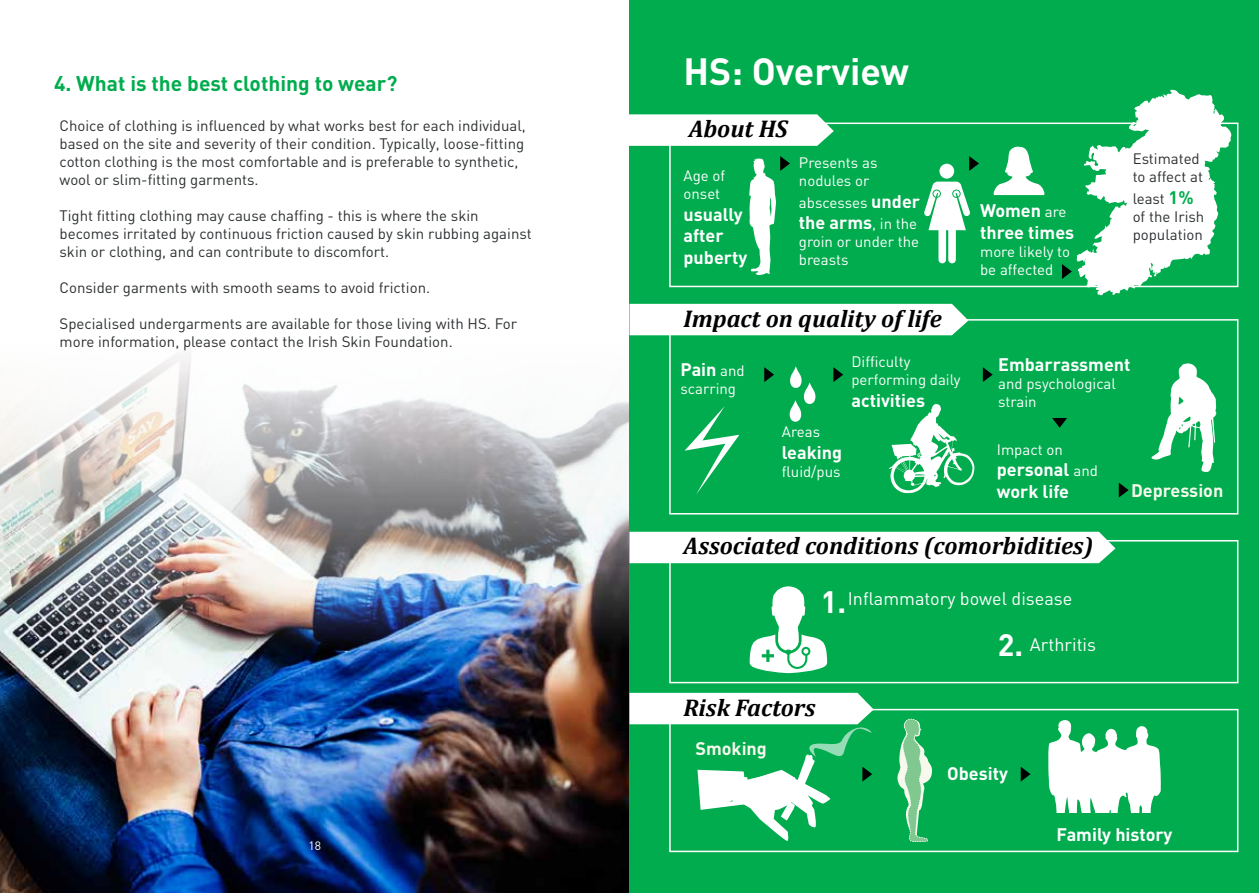
<style>
.page{position:relative;width:1259px;height:893px;background:#fff}
.page>*{position:absolute;margin:0;border:0;box-sizing:border-box;transform-origin:0 0}
.t1{font:700 37.5px "DIN";color:#fff}
.t2{font:700 30.6px "DIN";color:#fff}
.t3{font:italic 700 24.3px "Cambria";color:#000}
.t4{font:700 21px "DIN";color:#00ac4e}
.t5{font:700 18px/21.6px "DIN";color:#fff}
.t6{font:18px "DIN";color:#fff}
.t7{font:700 18px "DIN";color:#f6f9ec}
.t8{font:15px/18px "DIN";color:#2c2f31}
.t9{font:15px/18px "DIN";color:#fff}
.t10{font:12px "DIN";color:#fff}
.s1{font-weight:700;font-size:18px}
.s2{font-weight:400;font-size:15px}
.s3{font-weight:700;font-size:18px;color:#00ac4e}
.s4{font-weight:700;font-size:30.6px}
</style>
<div class="page">
<img style="left:0;top:355px;width:629px;height:538px">
<div style="left:629px;top:0;width:630px;height:893px;background:#00ac4e"></div>
<svg style="left:993px;top:146px;width:51px;height:49px"></svg>
<svg style="left:684px;top:406px;width:55px;height:88px"></svg>
<div style="left:939px;top:164px;width:15px;height:15px;background:#fff;border-radius:50%"></div>
<svg style="left:924px;top:182px;width:46px;height:81px"></svg>
<div style="left:932px;top:190px;width:8px;height:8px;border:1px solid #00ac4e;border-radius:50%"></div>
<div style="left:952px;top:190px;width:8px;height:8px;border:1px solid #00ac4e;border-radius:50%"></div>
<svg style="left:789px;top:366px;width:26px;height:56px"></svg>
<svg style="left:889px;top:404px;width:85px;height:90px"></svg>
<svg style="left:1151px;top:363px;width:65px;height:109px"></svg>
<svg style="left:749px;top:586px;width:78px;height:87px"></svg>
<svg style="left:629px;top:114px;width:205px;height:32px;background:#f0faf4"></svg>
<div style="left:629px;top:304px;width:338px;height:31px;background:#fff"></div>
<div style="left:629px;top:532px;width:486px;height:31px;background:#fff"></div>
<svg style="left:749px;top:156px;width:41px;height:120px"></svg>
<svg style="left:969px;top:156px;width:10px;height:15px"></svg>
<svg style="left:1062px;top:90px;width:170px;height:205px"></svg>
<svg style="left:764px;top:367px;width:10px;height:15px"></svg>
<svg style="left:833px;top:367px;width:10px;height:15px"></svg>
<svg style="left:983px;top:367px;width:9px;height:15px"></svg>
<svg style="left:1118px;top:483px;width:10px;height:14px"></svg>
<svg style="left:1052px;top:418px;width:15px;height:10px"></svg>
<svg style="left:1048px;top:720px;width:112px;height:93px"></svg>
<svg style="left:1020px;top:767px;width:10px;height:15px"></svg>
<div style="left:669px;top:123px;width:569px;height:164px;border:2px solid #fff"></div>
<div style="left:669px;top:319px;width:569px;height:195px;border:2px solid #fff"></div>
<div style="left:669px;top:540px;width:569px;height:143px;border:2px solid #fff"></div>
<div style="left:669px;top:709px;width:569px;height:143px;border:2px solid #fff"></div>
<svg style="left:629px;top:693px;width:244px;height:148px"></svg>
<svg style="left:897px;top:719px;width:35px;height:123px"></svg>
<h3 class="t4" style="left:54px;top:70px;width:345px">4. What is the best clothing to wear?</h3>
<p class="t8" style="left:60px;top:117px;width:468px">Choice of clothing is influenced by what works best for each individual, based on the site and severity of their condition. Typically, loose-fitting cotton clothing is the most comfortable and is preferable to synthetic, wool or slim-fitting garments.</p>
<p class="t8" style="left:60px;top:207px;width:474px">Tight fitting clothing may cause chaffing - this is where the skin becomes irritated by continuous friction caused by skin rubbing against skin or clothing, and can contribute to discomfort.</p>
<p class="t8" style="left:60px;top:279px;width:372px">Consider garments with smooth seams to avoid friction.</p>
<p class="t8" style="left:60px;top:315px;width:459px">Specialised undergarments are available for those living with HS. For more information, please contact the Irish Skin Foundation.</p>
<p class="t10" style="left:308px;top:838px;width:14px">18</p>
<h1 class="t1" style="left:683px;top:47px;width:227px">HS: Overview</h1>
<h3 class="t3" style="left:689px;top:112px;width:100px">About HS</h3>
<p class="t9" style="left:683px;top:167px;width:43px">Age of onset</p>
<p class="t5" style="left:683px;top:203px;width:65px">usually after puberty</p>
<p class="t9" style="left:799px;top:154px;width:80px">Presents as nodules or</p>
<p class="t9" style="left:799px;top:193px;width:123px">abscesses <span class="s1">under</span></p>
<p class="t5" style="left:799px;top:211px;width:120px">the arms<span class="s2">, in the</span></p>
<p class="t9" style="left:799px;top:233px;width:122px">groin or under the breasts</p>
<h3 class="t3" style="left:683px;top:302px;width:260px">Impact on quality of life</h3>
<p class="t5" style="left:680px;top:358px;width:66px">Pain <span class="s2">and</span></p>
<p class="t9" style="left:680px;top:379px;width:57px">scarring</p>
<p class="t9" style="left:782px;top:423px;width:40px">Areas</p>
<p class="t5" style="left:782px;top:441px;width:62px">leaking</p>
<p class="t9" style="left:782px;top:462px;width:60px">fluid/pus</p>
<p class="t9" style="left:851px;top:353px;width:111px">Difficulty performing daily</p>
<p class="t5" style="left:851px;top:389px;width:75px">activities</p>
<p class="t5" style="left:980px;top:199px;width:96px">Women <span class="s2">are </span>three times</p>
<p class="t9" style="left:980px;top:242px;width:91px">more likely to be affected</p>
<p class="t8" style="left:1132px;top:150px;width:72px">Estimated to affect at</p>
<p class="t8" style="left:1132px;top:189px;width:73px">least <span class="s3">1% </span>of the Irish population</p>
<p class="t5" style="left:998px;top:353px;width:134px">Embarrassment</p>
<p class="t9" style="left:998px;top:374px;width:119px">and psychological strain</p>
<p class="t9" style="left:997px;top:440px;width:67px">Impact on</p>
<p class="t5" style="left:997px;top:458px;width:103px">personal <span class="s2">and </span>work life</p>
<p class="t7" style="left:1131px;top:479px;width:94px">Depression</p>
<h3 class="t3" style="left:683px;top:529px;width:411px">Associated conditions (comorbidities)</h3>
<p class="t6" style="left:821px;top:587px;width:253px"><span class="s4">1.</span>Inflammatory bowel disease</p>
<h2 class="t2" style="left:998px;top:624px;width:27px">2.</h2>
<p class="t6" style="left:1030px;top:633px;width:68px">Arthritis</p>
<h3 class="t3" style="left:683px;top:691px;width:134px">Risk Factors</h3>
<p class="t7" style="left:695px;top:737px;width:73px">Smoking</p>
<p class="t5" style="left:947px;top:762px;width:62px">Obesity</p>
<p class="t5" style="left:1056px;top:823px;width:117px">Family history</p>
</div>
